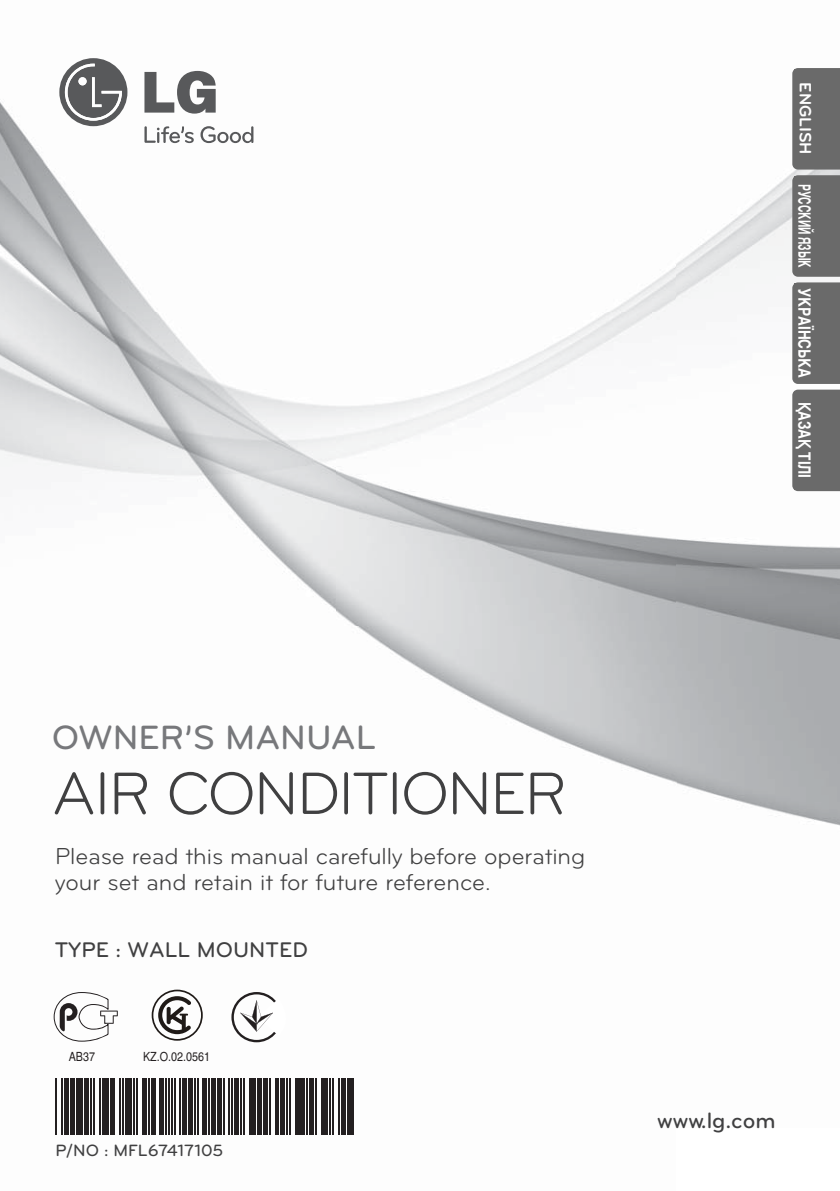
<style>
.page{position:relative;width:840px;height:1191px;background:#fff}
.page>*{position:absolute;margin:0;border:0;box-sizing:border-box;transform-origin:0 0}
.t1{font:62px "Bryant LG";letter-spacing:-.03em;color:#404041}
.t2{font:500 35px "Bryant LG";color:#77787b}
.t3{font:24px/26px "Bryant LG";letter-spacing:-.005em;color:#404041}
.t4{font:500 23px "Bryant LG";color:#404041}
.t5{font:500 22px "Bryant LG";color:#404041}
.t6{font:700 17px "Helvetica";color:#fff;scale:.6 1}
.t7{font:500 17px "Bryant LG";color:#404041}
.t8{font:700 17px "Helvetica";color:#fff;scale:.8 1}
.t9{font:700 17px "Bryant LG";color:#fff}
.t10{font:12.4px "Helvetica Cyrillic";color:#231f20;scale:.86 1}
</style>
<div class="page">
<img style="left:0;top:70px;width:839px;height:1065px">
<svg style="left:144px;top:126px;width:50px;height:17px"></svg>
<svg style="left:200px;top:126px;width:53px;height:17px"></svg>
<svg style="left:144px;top:71px;width:71px;height:43px"></svg>
<svg style="left:59px;top:58px;width:68px;height:68px"></svg>
<hr style="left:56px;top:1078px;width:1px;height:56px;background:#231f20">
<hr style="left:61px;top:1078px;width:2px;height:56px;background:#231f20">
<div style="left:64px;top:1078px;width:5px;height:56px;background:#231f20"></div>
<hr style="left:70px;top:1078px;width:4px;height:56px;background:#231f20">
<hr style="left:76px;top:1078px;width:1px;height:56px;background:#231f20">
<hr style="left:79px;top:1078px;width:4px;height:56px;background:#231f20">
<div style="left:84px;top:1078px;width:5px;height:56px;background:#231f20"></div>
<hr style="left:90px;top:1078px;width:2px;height:56px;background:#231f20">
<hr style="left:93px;top:1078px;width:2px;height:56px;background:#231f20">
<hr style="left:99px;top:1078px;width:1px;height:56px;background:#231f20">
<hr style="left:102px;top:1078px;width:1px;height:56px;background:#231f20">
<hr style="left:105px;top:1078px;width:4px;height:56px;background:#231f20">
<div style="left:110px;top:1078px;width:5px;height:56px;background:#231f20"></div>
<hr style="left:119px;top:1078px;width:1px;height:56px;background:#231f20">
<hr style="left:122px;top:1078px;width:1px;height:56px;background:#231f20">
<hr style="left:125px;top:1078px;width:1px;height:56px;background:#231f20">
<hr style="left:128px;top:1078px;width:4px;height:56px;background:#231f20">
<hr style="left:133px;top:1078px;width:2px;height:56px;background:#231f20">
<hr style="left:136px;top:1078px;width:2px;height:56px;background:#231f20">
<hr style="left:142px;top:1078px;width:4px;height:56px;background:#231f20">
<hr style="left:148px;top:1078px;width:1px;height:56px;background:#231f20">
<hr style="left:151px;top:1078px;width:4px;height:56px;background:#231f20">
<div style="left:159px;top:1078px;width:5px;height:56px;background:#231f20"></div>
<hr style="left:165px;top:1078px;width:2px;height:56px;background:#231f20">
<hr style="left:168px;top:1078px;width:1px;height:56px;background:#231f20">
<hr style="left:171px;top:1078px;width:1px;height:56px;background:#231f20">
<hr style="left:174px;top:1078px;width:1px;height:56px;background:#231f20">
<hr style="left:179px;top:1078px;width:2px;height:56px;background:#231f20">
<div style="left:182px;top:1078px;width:5px;height:56px;background:#231f20"></div>
<hr style="left:188px;top:1078px;width:4px;height:56px;background:#231f20">
<hr style="left:194px;top:1078px;width:1px;height:56px;background:#231f20">
<hr style="left:197px;top:1078px;width:1px;height:56px;background:#231f20">
<hr style="left:203px;top:1078px;width:4px;height:56px;background:#231f20">
<hr style="left:208px;top:1078px;width:2px;height:56px;background:#231f20">
<hr style="left:211px;top:1078px;width:4px;height:56px;background:#231f20">
<hr style="left:217px;top:1078px;width:4px;height:56px;background:#231f20">
<hr style="left:223px;top:1078px;width:1px;height:56px;background:#231f20">
<hr style="left:228px;top:1078px;width:2px;height:56px;background:#231f20">
<hr style="left:231px;top:1078px;width:2px;height:56px;background:#231f20">
<div style="left:234px;top:1078px;width:5px;height:56px;background:#231f20"></div>
<hr style="left:240px;top:1078px;width:1px;height:56px;background:#231f20">
<hr style="left:243px;top:1078px;width:1px;height:56px;background:#231f20">
<hr style="left:249px;top:1078px;width:1px;height:56px;background:#231f20">
<div style="left:251px;top:1078px;width:5px;height:56px;background:#231f20"></div>
<div style="left:257px;top:1078px;width:5px;height:56px;background:#231f20"></div>
<hr style="left:263px;top:1078px;width:4px;height:56px;background:#231f20">
<hr style="left:269px;top:1078px;width:1px;height:56px;background:#231f20">
<hr style="left:275px;top:1078px;width:1px;height:56px;background:#231f20">
<hr style="left:277px;top:1078px;width:2px;height:56px;background:#231f20">
<div style="left:280px;top:1078px;width:5px;height:56px;background:#231f20"></div>
<hr style="left:286px;top:1078px;width:1px;height:56px;background:#231f20">
<hr style="left:289px;top:1078px;width:1px;height:56px;background:#231f20">
<hr style="left:295px;top:1078px;width:4px;height:56px;background:#231f20">
<div style="left:300px;top:1078px;width:5px;height:56px;background:#231f20"></div>
<hr style="left:306px;top:1078px;width:2px;height:56px;background:#231f20">
<hr style="left:309px;top:1078px;width:4px;height:56px;background:#231f20">
<hr style="left:315px;top:1078px;width:1px;height:56px;background:#231f20">
<hr style="left:321px;top:1078px;width:4px;height:56px;background:#231f20">
<hr style="left:326px;top:1078px;width:2px;height:56px;background:#231f20">
<hr style="left:329px;top:1078px;width:2px;height:56px;background:#231f20">
<hr style="left:332px;top:1078px;width:2px;height:56px;background:#231f20">
<hr style="left:338px;top:1078px;width:1px;height:56px;background:#231f20">
<hr style="left:341px;top:1078px;width:4px;height:56px;background:#231f20">
<hr style="left:347px;top:1078px;width:4px;height:56px;background:#231f20">
<hr style="left:352px;top:1078px;width:2px;height:56px;background:#231f20">
<svg style="left:151px;top:989px;width:52px;height:51px"></svg>
<svg style="left:231px;top:992px;width:64px;height:50px"></svg>
<svg style="left:54px;top:992px;width:64px;height:49px"></svg>
<svg style="left:791px;top:68px;width:48px;height:423px;background:#7b7b7b"></svg>
<div style="left:793px;top:391px;width:22px;height:98px;background:#6a6a6a"></div>
<p class="t9" style="left:811px;top:82px;width:74px;rotate:90deg">ENGLISH</p>
<p class="t6" style="left:810px;top:184px;width:325px;rotate:90deg">РУССКИЙ ЯЗЫК УКРАÏНСЬКА</p>
<p class="t8" style="left:810px;top:402px;width:97px;rotate:90deg">ҚАЗАҚ ТІЛІ</p>
<h2 class="t2" style="left:52px;top:724px;width:325px">OWNER’S MANUAL</h2>
<h1 class="t1" style="left:52px;top:772px;width:516px">AIR CONDITIONER</h1>
<p class="t3" style="left:55px;top:845px;width:531px">Please read this manual carefully before operating your set and retain it for future reference.</p>
<p class="t5" style="left:55px;top:942px;width:254px">TYPE : WALL MOUNTED</p>
<p class="t10" style="left:69px;top:1052px;width:32px">AB37</p>
<p class="t10" style="left:143px;top:1052px;width:79px">KZ.O.02.0561</p>
<p class="t7" style="left:56px;top:1144px;width:169px">P/NO : MFL67417105</p>
<p class="t4" style="left:657px;top:1112px;width:120px">www.lg.com</p>
</div>
